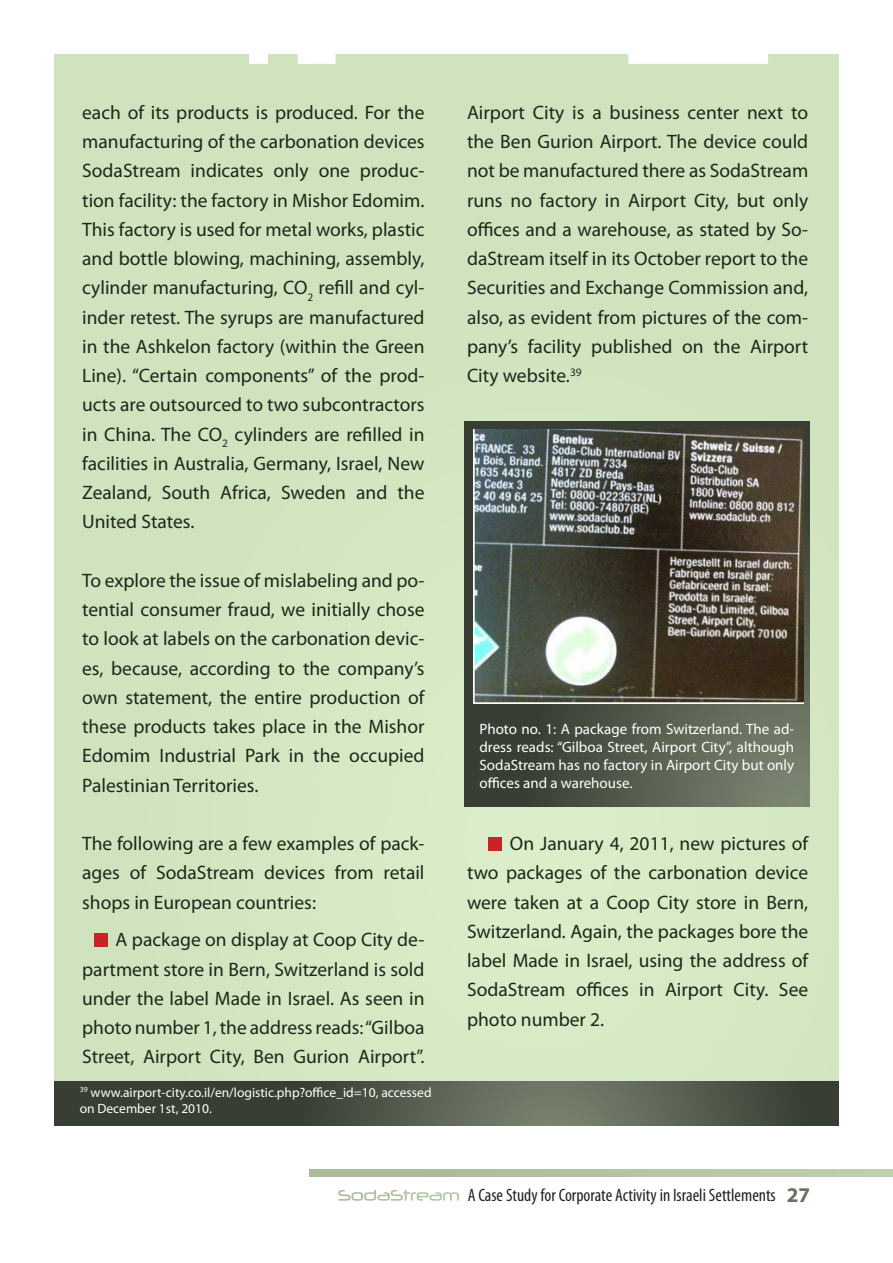
<style>
.page{position:relative;width:893px;height:1263px;background:#fff}
.page>*{position:absolute;margin:0;border:0;box-sizing:border-box;transform-origin:0 0}
.t1{font:19.5px/29.2px "Myriad Pro";color:#1e271b;text-align:justify}
.t2{font:condensed 18px "Myriad Pro";color:#1e271b}
.t3{font:15px/18px "Myriad Pro";color:#fff;text-align:justify}
.t4{font:13.5px/16.2px "Myriad Pro";color:#fff}
.s1{font-family:"Neuropol";font-stretch:normal;color:#fff}
.s2{font-weight:700;font-stretch:normal;font-size:21px;color:#67725d}
</style>
<div class="page">
<div style="left:309px;top:1169px;width:584px;height:8px;background:#b1c3a1"></div>
<div style="left:54px;top:54px;width:785px;height:1028px;background:#d0e3bf"></div>
<div style="left:94px;top:933px;width:13px;height:13px;background:#c72328"></div>
<div style="left:488px;top:837px;width:13px;height:13px;background:#c72328"></div>
<svg style="left:464px;top:422px;width:345px;height:385px;background:#535b4c"></svg>
<img style="left:474px;top:429px;width:329px;height:274px">
<svg style="left:54px;top:1082px;width:785px;height:43px;background:#4d5446"></svg>
<p class="t1" style="left:82px;top:97px;width:344px">each of its products is produced. For the manufacturing of the carbonation devices SodaStream indicates only one produc&shy;tion facility: the factory in Mishor Edomim.<br>This factory is used for metal works, plastic and bottle blowing, machining, assembly, cylinder manufacturing, CO<sub>2</sub> refill and cyl&shy;inder retest. The syrups are manufactured in the Ashkelon factory (within the Green Line). “Certain components” of the prod&shy;ucts are outsourced to two subcontractors in China. The CO<sub>2</sub> cylinders are refilled in facilities in Australia, Germany, Israel, New Zealand, South Africa, Sweden and the United States.</p>
<p class="t1" style="left:82px;top:565px;width:344px">To explore the issue of mislabeling and po&shy;tential consumer fraud, we initially chose to look at labels on the carbonation devic&shy;es, because, according to the company’s own statement, the entire production of these products takes place in the Mishor Edomim Industrial Park in the occupied Palestinian Territories.</p>
<p class="t1" style="left:82px;top:829px;width:344px">The following are a few examples of pack&shy;ages of SodaStream devices from retail shops in European countries:</p>
<p class="t1" style="left:82px;top:925px;width:344px;text-indent:33px">A package on display at Coop City de&shy;partment store in Bern, Switzerland is sold under the label Made in Israel. As seen in photo number 1, the address reads: “Gilboa Street, Airport City, Ben Gurion Airport”.</p>
<p class="t4" style="left:80px;top:1084px;width:353px"><sup>39</sup> www.airport-city.co.il/en/logistic.php?office_id=10, accessed on December 1st, 2010.</p>
<p class="t1" style="left:467px;top:97px;width:343px">Airport City is a business center next to the Ben Gurion Airport. The device could not be manufactured there as SodaStream runs no factory in Airport City, but only offices and a warehouse, as stated by So&shy;daStream itself in its October report to the Securities and Exchange Commission and, also, as evident from pictures of the com&shy;pany’s facility published on the Airport City website.<sup>39</sup></p>
<p class="t3" style="left:479px;top:720px;width:316px">Photo no. 1: A package from Switzerland. The ad&shy;dress reads: “Gilboa Street, Airport City”, although SodaStream has no factory in Airport City but only offices and a warehouse.</p>
<p class="t1" style="left:467px;top:829px;width:343px;text-indent:43px">On January 4, 2011, new pictures of two packages of the carbonation device were taken at a Coop City store in Bern, Switzerland. Again, the packages bore the label Made in Israel, using the address of SodaStream offices in Airport City. See photo number 2.</p>
<p class="t2" style="left:338px;top:1184px;width:473px"><span class="s1">SodaStream</span> A Case Study for Corporate Activity in Israeli Settlements <span class="s2">27</span></p>
</div>
